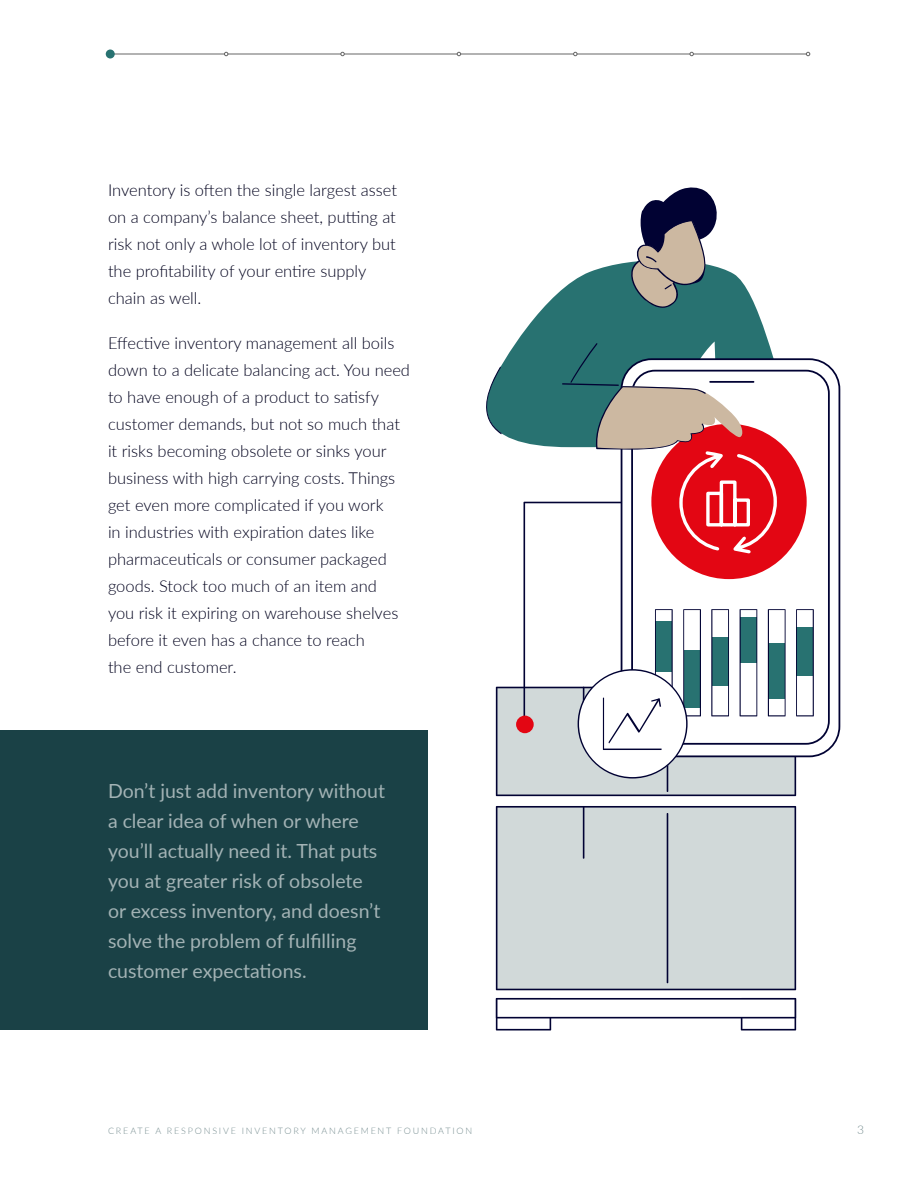
<style>
.page{position:relative;width:918px;height:1188px;background:#fff}
.page>*{position:absolute;margin:0;border:0;box-sizing:border-box;transform-origin:0 0}
.Body_Text{font:19.5px/30px "Lato";color:#a3b3b5}
.Body_Text-2{font:300 16.5px/27px "Lato";color:#00001d}
.t1{font:300 12px "Lato";color:#768d90}
.t2{font:300 9px "Lato";letter-spacing:.2em;color:#768d90}
</style>
<div class="page">
<div style="left:0;top:730px;width:428px;height:300px;background:#1a4146"></div>
<div style="left:496px;top:806px;width:300px;height:184px;background:#d1d9d9"></div>
<hr style="left:667px;top:813px;width:1px;height:170px;background:#010233">
<hr style="left:583px;top:806px;width:1px;height:53px;background:#010233">
<svg style="left:496px;top:998px;width:300px;height:32px"></svg>
<svg style="left:516px;top:262px;width:253px;height:81px;fill:#287271"></svg>
<svg style="left:627px;top:187px;width:91px;height:126px"></svg>
<svg style="left:814px;top:358px;width:26px;height:399px"></svg>
<svg style="left:814px;top:370px;width:16px;height:375px"></svg>
<svg style="left:486px;top:343px;width:328px;height:453px"></svg>
<hr style="left:108px;top:54px;width:702px;height:1px;background:#666">
<svg style="left:224px;top:52px;width:4px;height:4px"></svg>
<svg style="left:806px;top:52px;width:4px;height:4px"></svg>
<svg style="left:690px;top:52px;width:4px;height:4px"></svg>
<svg style="left:573px;top:52px;width:4px;height:4px"></svg>
<svg style="left:457px;top:52px;width:4px;height:4px"></svg>
<div style="left:106px;top:50px;width:9px;height:8px;background:#287271;border-radius:50%"></div>
<p class="Body_Text-2" style="left:108px;top:176px;width:291px">Inventory is often the single largest asset on a company’s balance sheet, putting at risk not only a whole lot of inventory but the profitability of your entire supply chain as well.</p>
<p class="Body_Text-2" style="left:108px;top:329px;width:304px">Effective inventory management all boils down to a delicate balancing act. You need to have enough of a product to satisfy customer demands, but not so much that it risks becoming obsolete or sinks your business with high carrying costs. Things get even more complicated if you work<br>in industries with expiration dates like pharmaceuticals or consumer packaged goods. Stock too much of an item and<br>you risk it expiring on warehouse shelves before it even has a chance to reach<br>the end customer.</p>
<p class="Body_Text" style="left:108px;top:775px;width:279px">Don’t just add inventory without a clear idea of when or where you’ll actually need it. That puts you at greater risk of obsolete or excess inventory, and doesn’t solve the problem of fulfilling customer expectations.</p>
<p class="t2" style="left:108px;top:1125px;width:366px">CREATE A RESPONSIVE INVENTORY MANAGEMENT FOUNDATION</p>
<p class="t1" style="left:857px;top:1121px;width:8px">3</p>
</div>
